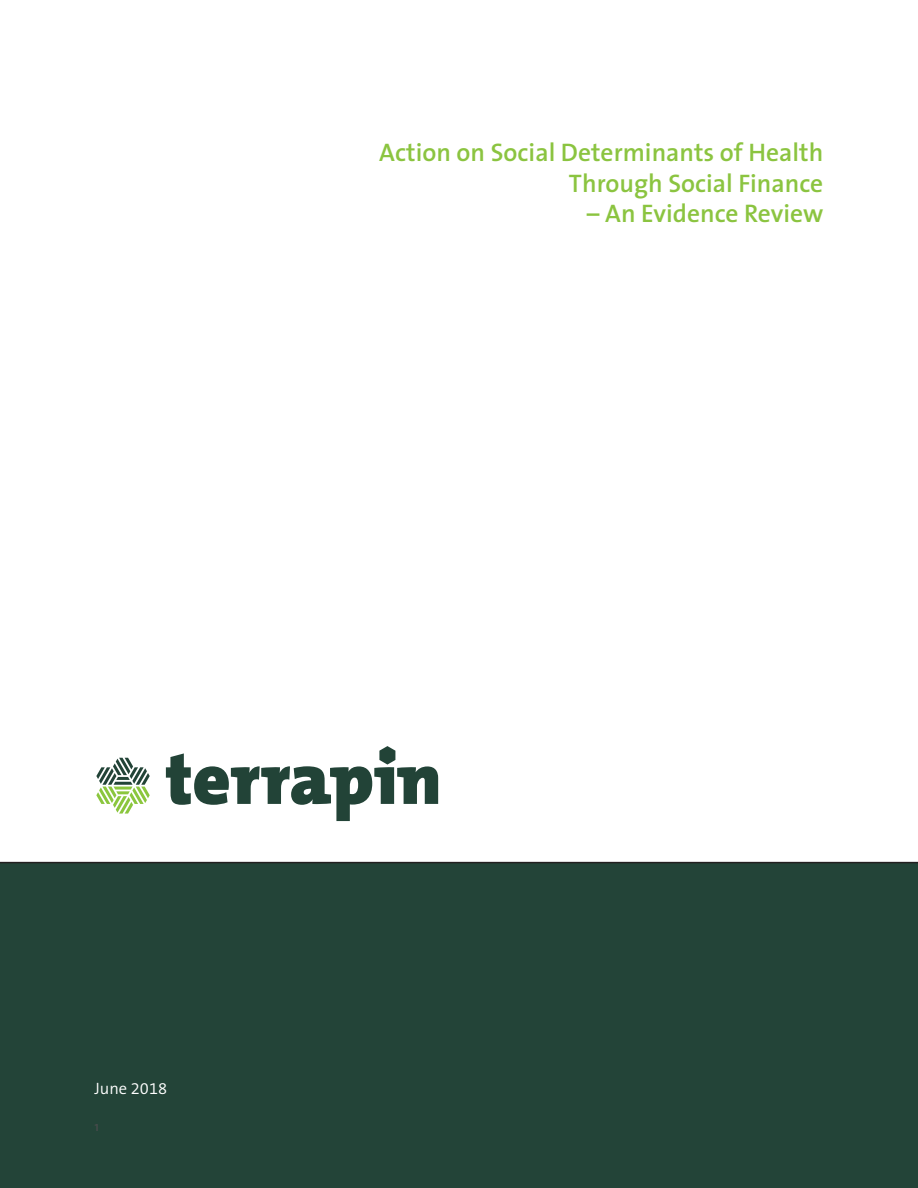
<style>
.page{position:relative;width:918px;height:1188px;background:#fff}
.page>*{position:absolute;margin:0;border:0;box-sizing:border-box;transform-origin:0 0}
.t1{font:600 25.5px "The Sans";color:#8bc440}
.main_Body{font:300 16.5px "The Sans B4";color:#fff}
.t2{font:13.5px "The Sans";color:#4b4c4d}
</style>
<div class="page">
<div style="left:0;top:862px;width:918px;height:326px;background:#234438"></div>
<svg style="left:166px;top:746px;width:272px;height:75px"></svg>
<svg style="left:96px;top:758px;width:54px;height:56px"></svg>
<p class="t1" style="left:379px;top:131px;width:446px">Action on Social Determinants of Health</p>
<p class="t1" style="left:569px;top:162px;width:256px">Through Social Finance</p>
<p class="t1" style="left:587px;top:192px;width:238px">– An Evidence Review</p>
<p class="main_Body" style="left:94px;top:1079px;width:74px">June 2018</p>
<p class="t2" style="left:94px;top:1115px;width:6px">1</p>
</div>
